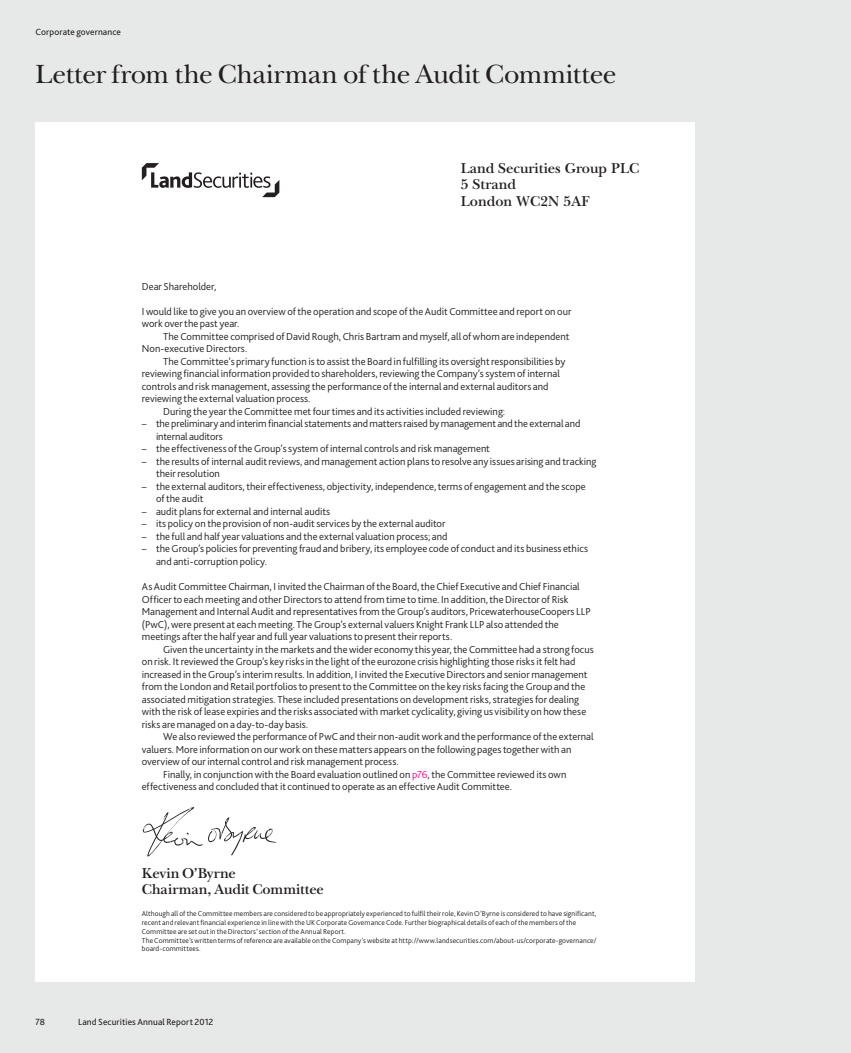
<style>
.page{position:relative;width:851px;height:1053px;background:#fff}
.page>*{position:absolute;margin:0;border:0;box-sizing:border-box;transform-origin:0 0}
.t1{font:27.5px "New Baskerville Std";letter-spacing:-.01em;color:#231f20}
.t2{font:600 15px/16.2px "New Baskerville Std";color:#231f20}
.t3{font:300 10.62px/12.5px "Bliss 2";color:#231f20}
.t4{font:9.38px "Bliss 2";letter-spacing:.015em;color:#231f20}
.t5{font:300 7.5px/8.8px "Bliss 2";letter-spacing:.01em;color:#231f20}
.s1{color:#ec0b8d}
</style>
<div class="page">
<div style="left:0;top:0;width:850px;height:1052px;background:#e7e8e8"></div>
<div style="left:35px;top:122px;width:659px;height:859px;background:#fff"></div>
<img style="left:142px;top:807px;width:135px;height:50px">
<svg style="left:142px;top:163px;width:137px;height:34px"></svg>
<p class="t4" style="left:35px;top:26px;width:87px">Corporate governance</p>
<h1 class="t1" style="left:35px;top:58px;width:582px">Letter from the Chairman of the Audit Committee</h1>
<h2 class="t2" style="left:461px;top:160px;width:180px">Land Securities Group PLC<br>5 Strand<br>London WC2N 5AF</h2>
<p class="t3" style="left:142px;top:279px;width:76px">Dear Shareholder,</p>
<p class="t3" style="left:142px;top:304px;width:431px">I would like to give you an overview of the operation and scope of the Audit Committee and report on our work over the past year.</p>
<p class="t3" style="left:142px;top:329px;width:429px;text-indent:21px">The Committee comprised of David Rough, Chris Bartram and myself, all of whom are independent<br>Non-executive Directors.</p>
<p class="t3" style="left:163px;top:354px;width:404px">The Committee’s primary function is to assist the Board in fulfilling its oversight responsibilities by</p>
<p class="t3" style="left:142px;top:367px;width:419px">reviewing financial information provided to shareholders, reviewing the Company’s system of internal</p>
<p class="t3" style="left:142px;top:379px;width:408px">controls and risk management, assessing the performance of the internal and external auditors and</p>
<p class="t3" style="left:142px;top:392px;width:170px">reviewing the external valuation process.</p>
<p class="t3" style="left:163px;top:404px;width:343px">During the year the Committee met four times and its activities included reviewing:</p>
<p class="t3" style="left:156px;top:417px;width:426px;text-indent:-14px">– the preliminary and interim financial statements and matters raised by management and the external and internal auditors</p>
<p class="t3" style="left:142px;top:442px;width:349px">– the effectiveness of the Group’s system of internal controls and risk management</p>
<p class="t3" style="left:156px;top:454px;width:442px;text-indent:-14px">– the results of internal audit reviews, and management action plans to resolve any issues arising and tracking their resolution</p>
<p class="t3" style="left:156px;top:479px;width:431px;text-indent:-14px">– the external auditors, their effectiveness, objectivity, independence, terms of engagement and the scope of the audit</p>
<p class="t3" style="left:142px;top:504px;width:190px">– audit plans for external and internal audits</p>
<p class="t3" style="left:142px;top:517px;width:305px">– its policy on the provision of non-audit services by the external auditor</p>
<p class="t3" style="left:142px;top:529px;width:307px">– the full and half year valuations and the external valuation process; and</p>
<p class="t3" style="left:156px;top:542px;width:433px;text-indent:-14px">– the Group’s policies for preventing fraud and bribery, its employee code of conduct and its business ethics and anti-corruption policy.</p>
<p class="t3" style="left:142px;top:580px;width:450px">As Audit Committee Chairman, I invited the Chairman of the Board, the Chief Executive and Chief Financial Officer to each meeting and other Directors to attend from time to time. In addition, the Director of Risk Management and Internal Audit and representatives from the Group’s auditors, PricewaterhouseCoopers LLP (PwC), were present at each meeting. The Group’s external valuers Knight Frank LLP also attended the meetings after the half year and full year valuations to present their reports.</p>
<p class="t3" style="left:142px;top:642px;width:453px;text-indent:21px">Given the uncertainty in the markets and the wider economy this year, the Committee had a strong focus on risk. It reviewed the Group’s key risks in the light of the eurozone crisis highlighting those risks it felt had increased in the Group’s interim results. In addition, I invited the Executive Directors and senior management from the London and Retail portfolios to present to the Committee on the key risks facing the Group and the associated mitigation strategies. These included presentations on development risks, strategies for dealing with the risk of lease expiries and the risks associated with market cyclicality, giving us visibility on how these risks are managed on a day-to-day basis.</p>
<p class="t3" style="left:163px;top:730px;width:432px">We also reviewed the performance of PwC and their non-audit work and the performance of the external</p>
<p class="t3" style="left:142px;top:742px;width:431px">valuers. More information on our work on these matters appears on the following pages together with an</p>
<p class="t3" style="left:142px;top:755px;width:258px">overview of our internal control and risk management process.</p>
<p class="t3" style="left:163px;top:767px;width:405px">Finally, in conjunction with the Board evaluation outlined on <span class="s1">p76</span>, the Committee reviewed its own</p>
<p class="t3" style="left:142px;top:780px;width:372px">effectiveness and concluded that it continued to operate as an effective Audit Committee.</p>
<h2 class="t2" style="left:142px;top:865px;width:183px">Kevin O’Byrne<br>Chairman, Audit Committee</h2>
<p class="t5" style="left:142px;top:909px;width:456px">Although all of the Committee members are considered to be appropriately experienced to fulfil their role, Kevin O’Byrne is considered to have significant, recent and relevant financial experience in line with the UK Corporate Governance Code. Further biographical details of each of the members of the Committee are set out in the Directors’ section of the Annual Report.<br>The Committee’s written terms of reference are available on the Company’s website at http://www.landsecurities.com/about-us/corporate-governance/ board-committees.</p>
<p class="t4" style="left:35px;top:1015px;width:11px">78</p>
<p class="t4" style="left:78px;top:1015px;width:137px">Land Securities Annual Report 2012</p>
</div>
